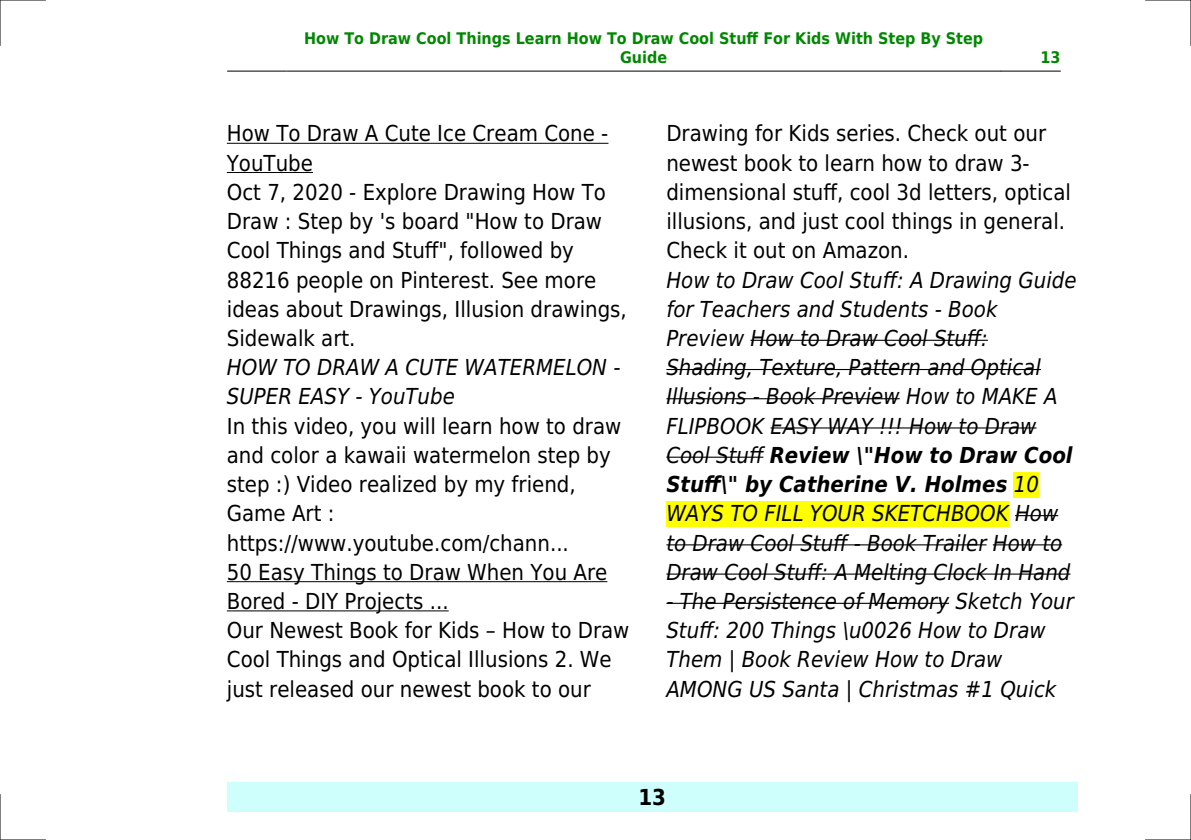
<style>
.page{position:relative;width:1191px;height:840px;background:#fff}
.page>*{position:absolute;margin:0;border:0;box-sizing:border-box;transform-origin:0 0}
.t1{font:22px/29.2px "DejaVu Sans Condensed";color:#000}
.t2{font:italic 22px/29.2px "DejaVu Sans Condensed";color:#000}
.t3{font:700 22px "DejaVu Sans Condensed";color:#000}
.t4{font:700 16px/19.2px "DejaVu Sans Condensed";color:#080;text-align:center}
.s1{font-weight:700}
</style>
<div class="page">
<hr style="left:227px;top:71px;width:59px;height:1px;background:#000">
<hr style="left:287px;top:71px;width:713px;height:1px;background:#000">
<hr style="left:1001px;top:71px;width:59px;height:1px;background:#000">
<div style="left:227px;top:782px;width:850px;height:29px;background:#cffffc"></div>
<hr style="left:227px;top:143px;width:381px;height:1px;background:#000">
<hr style="left:227px;top:172px;width:86px;height:1px;background:#000">
<hr style="left:227px;top:581px;width:380px;height:1px;background:#000">
<hr style="left:227px;top:610px;width:222px;height:1px;background:#000">
<hr style="left:750px;top:339px;width:238px;height:1px;background:#000">
<hr style="left:666px;top:369px;width:374px;height:1px;background:#000">
<hr style="left:666px;top:398px;width:233px;height:1px;background:#000">
<hr style="left:770px;top:427px;width:266px;height:1px;background:#000">
<hr style="left:666px;top:456px;width:97px;height:1px;background:#000">
<div style="left:1013px;top:471px;width:26px;height:26px;background:#ff0"></div>
<div style="left:666px;top:500px;width:342px;height:26px;background:#ff0"></div>
<hr style="left:1015px;top:515px;width:43px;height:1px;background:#000">
<hr style="left:666px;top:544px;width:320px;height:1px;background:#000">
<hr style="left:992px;top:544px;width:70px;height:1px;background:#000">
<hr style="left:666px;top:573px;width:404px;height:1px;background:#000">
<hr style="left:666px;top:602px;width:283px;height:1px;background:#000">
<hr style="left:0;top:0;width:45px;height:1px;background:#000">
<hr style="left:1145px;top:0;width:46px;height:1px;background:#000">
<hr style="left:0;top:839px;width:45px;height:1px;background:#000">
<hr style="left:1145px;top:839px;width:46px;height:1px;background:#000">
<hr style="left:0;top:0;width:1px;height:45px;background:#000">
<hr style="left:0;top:794px;width:1px;height:45px;background:#000">
<hr style="left:1190px;top:0;width:1px;height:45px;background:#000">
<hr style="left:1190px;top:794px;width:1px;height:45px;background:#000">
<p class="t4" style="left:304px;top:28px;width:680px">How To Draw Cool Things Learn How To Draw Cool Stuff For Kids With Step By Step<br>Guide</p>
<p class="t4" style="left:1040px;top:48px;width:22px">13</p>
<p class="t1" style="left:227px;top:119px;width:401px">How To Draw A Cute Ice Cream Cone -<br>YouTube<br>Oct 7, 2020 - Explore Drawing How To<br>Draw : Step by 's board "How to Draw<br>Cool Things and Stuff", followed by<br>88216 people on Pinterest. See more ideas about Drawings, Illusion drawings,<br>Sidewalk art.</p>
<p class="t2" style="left:227px;top:353px;width:395px">HOW TO DRAW A CUTE WATERMELON -<br>SUPER EASY - YouTube</p>
<p class="t1" style="left:227px;top:411px;width:404px">In this video, you will learn how to draw and color a kawaii watermelon step by step :) Video realized by my friend,<br>Game Art : https://www.youtube.com/chann...<br>50 Easy Things to Draw When You Are<br>Bored - DIY Projects ...<br>Our Newest Book for Kids How to Draw<br>Cool Things and Optical Illusions 2. We just released our newest book to our</p>
<p class="t1" style="left:666px;top:119px;width:406px">Drawing for Kids series. Check out our newest book to learn how to draw 3- dimensional stuff, cool 3d letters, optical illusions, and just cool things in general.<br>Check it out on Amazon.</p>
<p class="t2" style="left:666px;top:265px;width:412px">How to Draw Cool Stuff: A Drawing Guide for Teachers and Students - Book Preview How to Draw Cool Stuff:<br>Shading, Texture, Pattern and Optical Illusions - Book Preview How to MAKE A FLIPBOOK EASY WAY !!! How to Draw Cool Stuff <span class="s1">Review \"How to Draw Cool Stuff\" by Catherine V. Holmes</span> 10<br>WAYS TO FILL YOUR SKETCHBOOK How to Draw Cool Stuff - Book Trailer How to Draw Cool Stuff: A Melting Clock In Hand</p>
<p class="t2" style="left:666px;top:586px;width:409px">- The Persistence of Memory Sketch Your Stuff: 200 Things \u0026 How to Draw Them | Book Review How to Draw AMONG US Santa | Christmas #1 Quick</p>
<p class="t3" style="left:638px;top:783px;width:29px">13</p>
</div>
